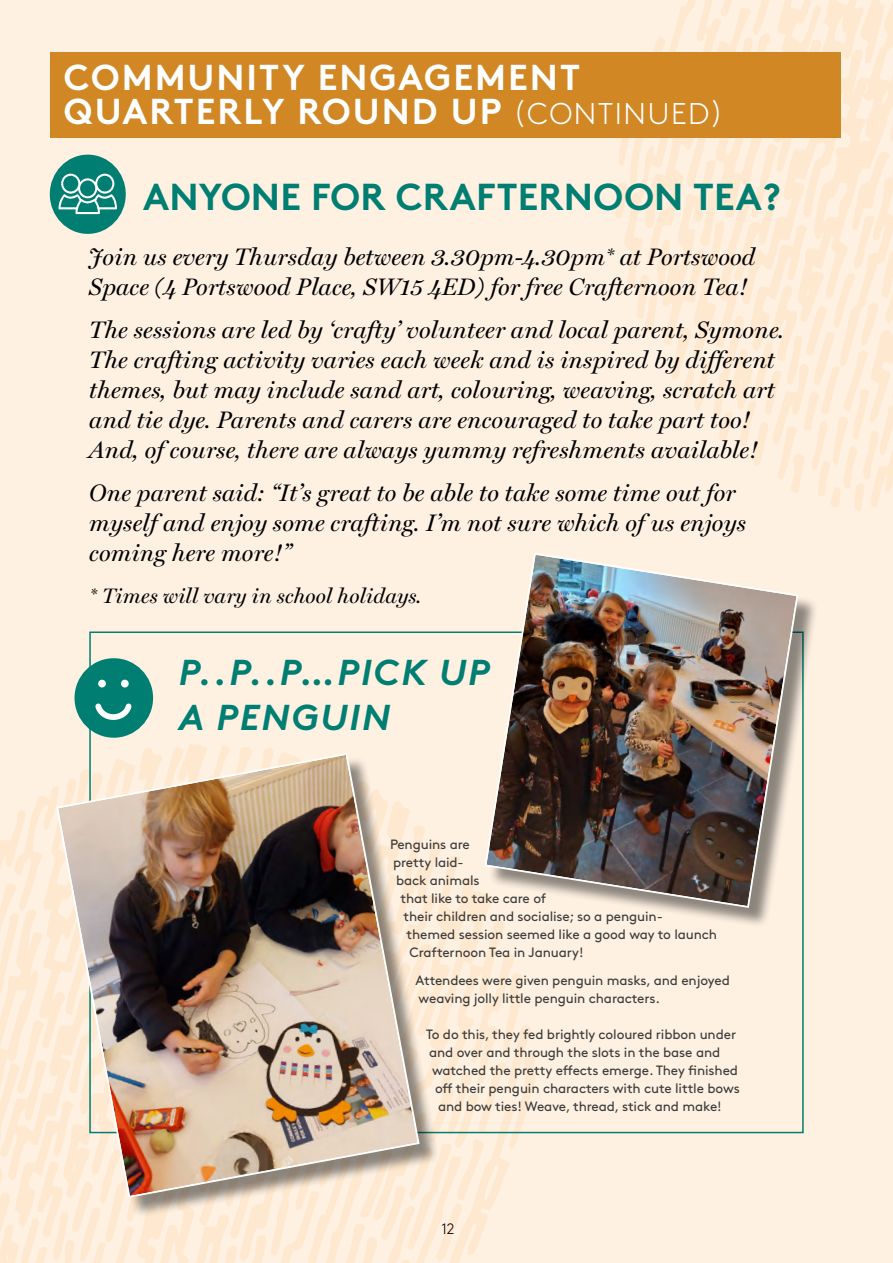
<style>
.page{position:relative;width:893px;height:1263px;background:#fef1e2}
.page>*{position:absolute;margin:0;border:0;box-sizing:border-box;transform-origin:0 0}
.t1{font:700 37.5px "Brown";letter-spacing:.005em;color:#007e72}
.t2{font:700 36px/34.5px "Brown";letter-spacing:.055em;color:#fff}
.t3{font:italic 700 36px/45px "Brown";letter-spacing:.055em;color:#007e72}
.t4{font:italic 24px/30px "Miller Display";letter-spacing:.01em;color:#000}
.t5{font:italic 21px "Miller Display";letter-spacing:.01em;color:#000}
.t6{font:300 15px "Brown";color:#000}
.t7{font:13.5px/18px "Brown";letter-spacing:-.01em;color:#3c3c3b}
.s1{font-weight:300;font-size:30px}
</style>
<div class="page">
<svg style="left:0;top:744px;width:537px;height:519px"></svg>
<svg style="left:615px;top:0;width:278px;height:511px"></svg>
<div style="left:50px;top:52px;width:791px;height:86px;background:#d08724"></div>
<div style="left:488px;top:556px;width:330px;height:372px;background:#000;opacity:.45"></div>
<img style="left:484px;top:553px;width:315px;height:356px">
<div style="left:59px;top:756px;width:381px;height:462px;background:#000;opacity:.45"></div>
<img style="left:55px;top:752px;width:366px;height:447px">
<div style="left:75px;top:658px;width:78px;height:80px;background:#007e72;border-radius:50%"></div>
<div style="left:98px;top:680px;width:8px;height:7px;background:#fff;border-radius:50%"></div>
<div style="left:121px;top:680px;width:8px;height:7px;background:#fff;border-radius:50%"></div>
<svg style="left:95px;top:703px;width:37px;height:17px"></svg>
<div style="left:50px;top:155px;width:76px;height:79px;background:#007e72;border-radius:50%"></div>
<svg style="left:59px;top:174px;width:58px;height:40px"></svg>
<h2 class="t2" style="left:64px;top:56px;width:661px">COMMUNITY ENGAGEMENT<br>QUARTERLY ROUND UP <span class="s1">(CONTINUED)</span></h2>
<h1 class="t1" style="left:143px;top:166px;width:639px">ANYONE FOR CRAFTERNOON TEA?</h1>
<p class="t4" style="left:89px;top:242px;width:668px">Join us every Thursday between 3.30pm-4.30pm* at Portswood<br>Space (4 Portswood Place, SW15 4ED) for free Crafternoon Tea!</p>
<p class="t4" style="left:89px;top:314px;width:697px">The sessions are led by ‘crafty’ volunteer and local parent, Symone.<br>The crafting activity varies each week and is inspired by different themes, but may include sand art, colouring, weaving, scratch art and tie dye. Parents and carers are encouraged to take part too!<br>And, of course, there are always yummy refreshments available!</p>
<p class="t4" style="left:89px;top:477px;width:658px">One parent said: “It’s great to be able to take some time out for myself and enjoy some crafting. I’m not sure which of us enjoys coming here more!”</p>
<p class="t5" style="left:89px;top:584px;width:334px">* Times will vary in school holidays.</p>
<h2 class="t3" style="left:179px;top:646px;width:312px">P..P..P…PICK UP<br>A PENGUIN</h2>
<p class="t7" style="left:390px;top:834px;width:81px">Penguins are</p>
<p class="t7" style="left:393px;top:852px;width:72px">pretty laid-</p>
<p class="t7" style="left:396px;top:870px;width:85px">back animals</p>
<p class="t7" style="left:401px;top:888px;width:147px">that like to take care of</p>
<p class="t7" style="left:404px;top:906px;width:261px">their children and socialise; so a penguin-</p>
<p class="t7" style="left:407px;top:924px;width:312px">themed session seemed like a good way to launch</p>
<p class="t7" style="left:410px;top:942px;width:176px">Crafternoon Tea in January!</p>
<p class="t7" style="left:416px;top:970px;width:316px">Attendees were given penguin masks, and enjoyed weaving jolly little penguin characters.</p>
<p class="t7" style="left:426px;top:1024px;width:312px">To do this, they fed brightly coloured ribbon under</p>
<p class="t7" style="left:429px;top:1042px;width:293px">and over and through the slots in the base and</p>
<p class="t7" style="left:432px;top:1060px;width:308px">watched the pretty effects emerge. They finished</p>
<p class="t7" style="left:435px;top:1078px;width:306px">off their penguin characters with cute little bows</p>
<p class="t7" style="left:438px;top:1096px;width:285px">and bow ties! Weave, thread, stick and make!</p>
<p class="t6" style="left:441px;top:1217px;width:15px">12</p>
</div>
